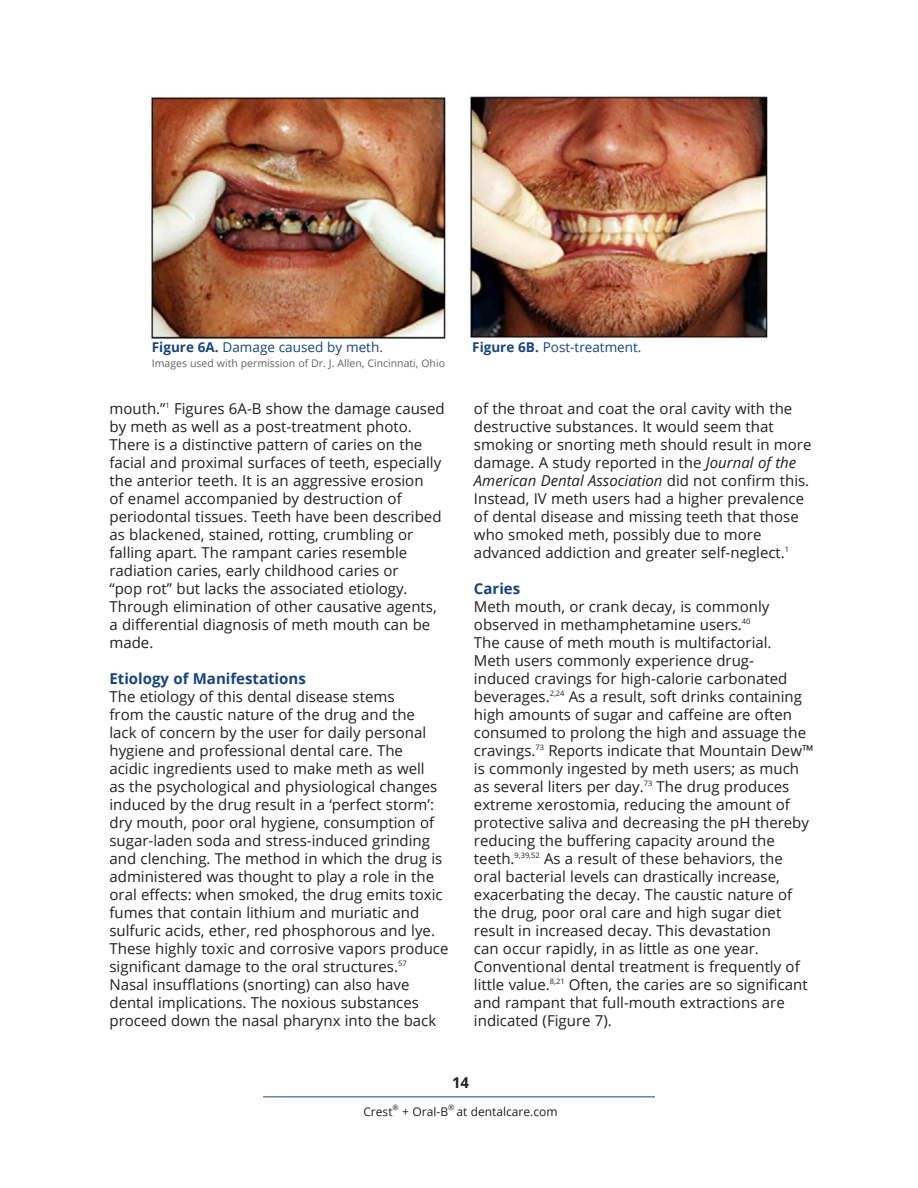
<style>
.page{position:relative;width:918px;height:1188px;background:#fff}
.page>*{position:absolute;margin:0;border:0;box-sizing:border-box;transform-origin:0 0}
.Main_Body{font:15px/18px "Open Sans";color:#231f20}
.Main_Body-2{font:700 15px "Open Sans";color:#164481}
.t1{font:700 15px "Open Sans";color:#231f20}
.Figure{font:13.5px "Open Sans";color:#164481}
.t2{font:12px "Open Sans";color:#231f20}
.Figure-2{font:10.5px "Open Sans";color:#636366}
.t3{font:7.5px "Open Sans";color:#231f20}
.s1{font-weight:700}
.s2{font-style:italic}
</style>
<div class="page">
<hr style="left:263px;top:1096px;width:392px;height:1px;background:#164481">
<img style="left:150px;top:97px;width:297px;height:242px">
<img style="left:469px;top:96px;width:299px;height:245px">
<p class="Figure" style="left:152px;top:338px;width:233px"><span class="s1">Figure 6A.</span> Damage caused by meth.</p>
<p class="Figure-2" style="left:152px;top:356px;width:295px">Images used with permission of Dr. J. Allen, Cincinnati, Ohio</p>
<p class="Main_Body" style="left:109px;top:399px;width:337px">mouth.”<sup>1</sup> Figures 6A-B show the damage caused by meth as well as a post-treatment photo.<br>There is a distinctive pattern of caries on the facial and proximal surfaces of teeth, especially the anterior teeth. It is an aggressive erosion<br>of enamel accompanied by destruction of periodontal tissues. Teeth have been described as blackened, stained, rotting, crumbling or falling apart. The rampant caries resemble radiation caries, early childhood caries or<br>“pop rot” but lacks the associated etiology.<br>Through elimination of other causative agents, a differential diagnosis of meth mouth can be made.</p>
<p class="Main_Body-2" style="left:109px;top:668px;width:198px">Etiology of Manifestations</p>
<p class="Main_Body" style="left:109px;top:687px;width:340px">The etiology of this dental disease stems<br>from the caustic nature of the drug and the<br>lack of concern by the user for daily personal hygiene and professional dental care. The<br>acidic ingredients used to make meth as well<br>as the psychological and physiological changes induced by the drug result in a ‘perfect storm’: dry mouth, poor oral hygiene, consumption of sugar-laden soda and stress-induced grinding and clenching. The method in which the drug is administered was thought to play a role in the oral effects: when smoked, the drug emits toxic fumes that contain lithium and muriatic and sulfuric acids, ether, red phosphorous and lye.<br>These highly toxic and corrosive vapors produce significant damage to the oral structures.<sup>57<br></sup>Nasal insufflations (snorting) can also have dental implications. The noxious substances proceed down the nasal pharynx into the back</p>
<p class="Figure" style="left:472px;top:338px;width:171px"><span class="s1">Figure 6B.</span> Post-treatment.</p>
<p class="Main_Body" style="left:474px;top:399px;width:339px">of the throat and coat the oral cavity with the destructive substances. It would seem that smoking or snorting meth should result in more damage. A study reported in the <span class="s2">Journal of the American Dental Association</span> did not confirm this.<br>Instead, IV meth users had a higher prevalence of dental disease and missing teeth that those who smoked meth, possibly due to more advanced addiction and greater self-neglect.<sup>1</sup></p>
<p class="Main_Body-2" style="left:474px;top:578px;width:48px">Caries</p>
<p class="Main_Body" style="left:474px;top:597px;width:341px">Meth mouth, or crank decay, is commonly observed in methamphetamine users.<sup>40<br></sup>The cause of meth mouth is multifactorial.<br>Meth users commonly experience drug&shy;induced cravings for high-calorie carbonated beverages.<sup>2,24</sup> As a result, soft drinks containing high amounts of sugar and caffeine are often consumed to prolong the high and assuage the cravings.<sup>73</sup> Reports indicate that Mountain Dew™ is commonly ingested by meth users; as much as several liters per day.<sup>73</sup> The drug produces extreme xerostomia, reducing the amount of protective saliva and decreasing the pH thereby reducing the buffering capacity around the teeth.<sup>9,39,52</sup> As a result of these behaviors, the oral bacterial levels can drastically increase, exacerbating the decay. The caustic nature of the drug, poor oral care and high sugar diet result in increased decay. This devastation<br>can occur rapidly, in as little as one year.<br>Conventional dental treatment is frequently of little value.<sup>8,21</sup> Often, the caries are so significant and rampant that full-mouth extractions are indicated (Figure 7).</p>
<p class="t1" style="left:452px;top:1072px;width:19px">14</p>
<p class="t2" style="left:363px;top:1103px;width:31px">Crest</p>
<p class="t3" style="left:393px;top:1102px;width:8px">®</p>
<p class="t2" style="left:402px;top:1103px;width:47px">+ Oral-B</p>
<p class="t3" style="left:448px;top:1102px;width:8px">®</p>
<p class="t2" style="left:457px;top:1103px;width:103px">at dentalcare.com</p>
</div>
